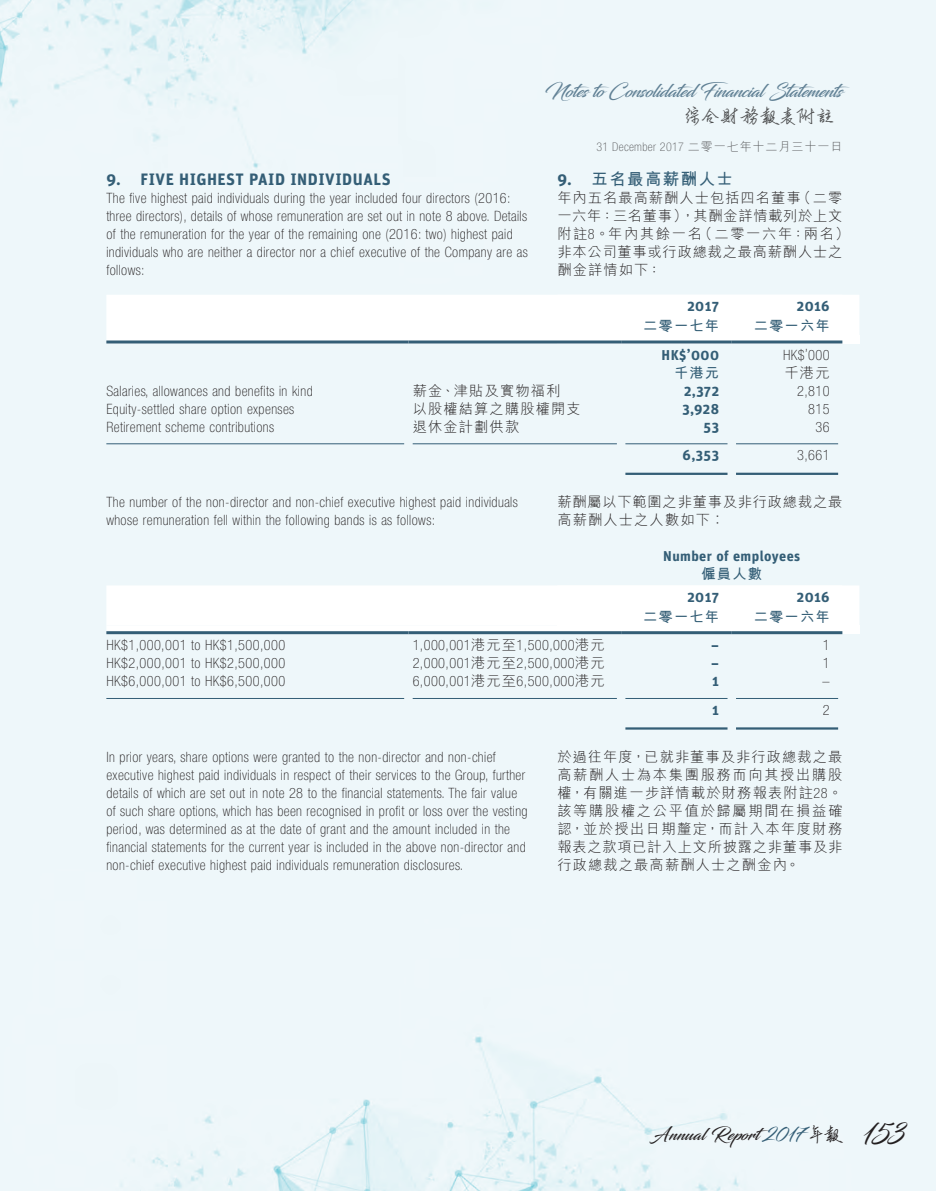
<style>
.page{position:relative;width:936px;height:1191px;background:#fff}
.page>*{position:absolute;margin:0;border:0;box-sizing:border-box;transform-origin:0 0}
.t1{font:500 21px "M Banquet PHK";letter-spacing:.05em;color:#4b4c4d}
.t2{font:18px "Blacksword";letter-spacing:-.02em;color:#618195}
.Heading_1{font:700 16.5px "Unit";letter-spacing:.035em;color:#345e76}
.t3{font:16.5px "Blacksword";letter-spacing:.015em;color:#231f20}
.C_Heading_1{font:700 16.5px "M Hei HK";letter-spacing:.085em;color:#345e76}
.Body_Text{font:100 condensed 14.25px/18px "Helvetica Neue LT Std";letter-spacing:.03em;color:#231f20}
.C_Body_Text{font:300 14.25px/18px "M Hei HK";letter-spacing:.055em;color:#231f20}
.Body_Text-2{font:700 14.25px "Unit";letter-spacing:.03em;color:#345e76}
.Body_Text-3{font:300 14.25px "M Hei HK";letter-spacing:.08em;color:#231f20}
.Body_Text-4{font:700 14.25px "M Hei HK";letter-spacing:.08em;color:#345e76}
.t4{font:100 condensed 12px "Helvetica Neue LT Std";letter-spacing:.03em;color:#57585a}
.s1{font-family:"M Hei HK";font-weight:300;font-stretch:normal}
.s2{font-family:"Unit"}
.s3{font-family:"Helvetica Neue LT Std";font-weight:100;font-stretch:condensed}
.s4{color:#345e76}
.s5{font-family:"M Banquet PHK";font-weight:500;font-size:20.25px}
.s6{font-size:24px}
</style>
<div class="page">
<hr style="left:106px;top:340px;width:302px;height:3px;background:#345e76">
<hr style="left:408px;top:340px;width:213px;height:3px;background:#345e76">
<hr style="left:621px;top:340px;width:110px;height:3px;background:#345e76">
<hr style="left:731px;top:340px;width:111px;height:3px;background:#345e76">
<hr style="left:106px;top:443px;width:298px;height:1px;background:#345e76">
<hr style="left:412px;top:443px;width:205px;height:1px;background:#345e76">
<hr style="left:625px;top:443px;width:102px;height:1px;background:#345e76">
<hr style="left:736px;top:443px;width:102px;height:1px;background:#345e76">
<hr style="left:625px;top:473px;width:102px;height:2px;background:#345e76">
<hr style="left:736px;top:473px;width:102px;height:2px;background:#345e76">
<hr style="left:106px;top:631px;width:302px;height:3px;background:#345e76">
<hr style="left:408px;top:631px;width:213px;height:3px;background:#345e76">
<hr style="left:621px;top:631px;width:110px;height:3px;background:#345e76">
<hr style="left:731px;top:631px;width:111px;height:3px;background:#345e76">
<hr style="left:106px;top:698px;width:298px;height:1px;background:#345e76">
<hr style="left:412px;top:698px;width:205px;height:1px;background:#345e76">
<hr style="left:625px;top:698px;width:102px;height:1px;background:#345e76">
<hr style="left:736px;top:698px;width:102px;height:1px;background:#345e76">
<hr style="left:625px;top:727px;width:102px;height:2px;background:#345e76">
<hr style="left:736px;top:727px;width:102px;height:2px;background:#345e76">
<p class="Heading_1" style="left:106px;top:169px;width:286px">9. FIVE HIGHEST PAID INDIVIDUALS</p>
<p class="Body_Text" style="left:106px;top:189px;width:423px">The five highest paid individuals during the year included four directors (2016: three directors), details of whose remuneration are set out in note 8 above. Details of the remuneration for the year of the remaining one (2016: two) highest paid individuals who are neither a director nor a chief executive of the Company are as follows:</p>
<p class="t2" style="left:545px;top:80px;width:306px">Notes to Consolidated Financial Statements</p>
<h1 class="t1" style="left:684px;top:103px;width:151px">綜合財務報表附註</h1>
<p class="t4" style="left:596px;top:140px;width:247px">31 December 2017 <span class="s1">二零一七年十二月三十一日</span></p>
<p class="C_Heading_1" style="left:557px;top:167px;width:177px"><span class="s2">9.</span> 五名最高薪酬人士</p>
<p class="C_Body_Text" style="left:557px;top:188px;width:294px">年內五名最高薪酬人士包括四名董事（二零一六年：三名董事），其酬金詳情載列於上文附註<span class="s3">8</span>。年內其餘一名（二零一六年：兩名）非本公司董事或行政總裁之最高薪酬人士之酬金詳情如下：</p>
<p class="Body_Text-2" style="left:687px;top:297px;width:33px">2017</p>
<p class="Body_Text-2" style="left:796px;top:297px;width:34px">2016</p>
<p class="Body_Text-4" style="left:643px;top:315px;width:77px">二零一七年</p>
<p class="Body_Text-4" style="left:753px;top:315px;width:77px">二零一六年</p>
<p class="Body_Text-2" style="left:661px;top:346px;width:59px">HK$’000</p>
<p class="Body_Text" style="left:783px;top:345px;width:48px">HK$’000</p>
<p class="Body_Text-4" style="left:674px;top:362px;width:46px">千港元</p>
<p class="Body_Text-3" style="left:784px;top:365px;width:47px">千港元</p>
<p class="Body_Text" style="left:106px;top:381px;width:208px">Salaries, allowances and benefits in kind</p>
<p class="Body_Text-3" style="left:412px;top:383px;width:149px">薪金、津貼及實物福利</p>
<p class="Body_Text-2" style="left:684px;top:382px;width:36px">2,372</p>
<p class="Body_Text" style="left:797px;top:381px;width:34px">2,810</p>
<p class="Body_Text" style="left:106px;top:399px;width:189px">Equity-settled share option expenses</p>
<p class="Body_Text-3" style="left:412px;top:401px;width:170px">以股權結算之購股權開支</p>
<p class="Body_Text-2" style="left:682px;top:400px;width:38px">3,928</p>
<p class="Body_Text" style="left:808px;top:399px;width:23px">815</p>
<p class="Body_Text" style="left:106px;top:417px;width:169px">Retirement scheme contributions</p>
<p class="Body_Text-3" style="left:412px;top:419px;width:108px">退休金計劃供款</p>
<p class="Body_Text-2" style="left:703px;top:418px;width:17px">53</p>
<p class="Body_Text" style="left:815px;top:417px;width:16px">36</p>
<p class="Body_Text-2" style="left:682px;top:446px;width:38px">6,353</p>
<p class="Body_Text" style="left:797px;top:446px;width:34px">3,661</p>
<p class="Body_Text" style="left:106px;top:493px;width:413px">The number of the non-director and non-chief executive highest paid individuals whose remuneration fell within the following bands is as follows:</p>
<p class="Body_Text-2" style="left:663px;top:547px;width:139px">Number of employees</p>
<p class="Body_Text-4" style="left:701px;top:564px;width:62px">僱員人數</p>
<p class="Body_Text-2" style="left:687px;top:588px;width:33px">2017</p>
<p class="Body_Text-2" style="left:796px;top:588px;width:34px">2016</p>
<p class="Body_Text-4" style="left:643px;top:606px;width:77px">二零一七年</p>
<p class="Body_Text-4" style="left:753px;top:606px;width:77px">二零一六年</p>
<p class="Body_Text" style="left:106px;top:636px;width:180px">HK$1,000,001 to HK$1,500,000</p>
<p class="Body_Text" style="left:412px;top:636px;width:193px">1,000,001<span class="s1">港元至</span>1,500,000<span class="s1">港元</span></p>
<p class="Body_Text-2" style="left:711px;top:636px;width:9px">–</p>
<p class="Body_Text" style="left:822px;top:636px;width:8px">1</p>
<p class="Body_Text" style="left:106px;top:654px;width:180px">HK$2,000,001 to HK$2,500,000</p>
<p class="Body_Text" style="left:412px;top:654px;width:193px">2,000,001<span class="s1">港元至</span>2,500,000<span class="s1">港元</span></p>
<p class="Body_Text-2" style="left:711px;top:654px;width:9px">–</p>
<p class="Body_Text" style="left:822px;top:654px;width:8px">1</p>
<p class="Body_Text" style="left:106px;top:672px;width:180px">HK$6,000,001 to HK$6,500,000</p>
<p class="Body_Text" style="left:412px;top:672px;width:193px">6,000,001<span class="s1">港元至</span>6,500,000<span class="s1">港元</span></p>
<p class="Body_Text-2" style="left:712px;top:672px;width:8px">1</p>
<p class="Body_Text" style="left:822px;top:672px;width:9px">–</p>
<p class="Body_Text-2" style="left:712px;top:701px;width:8px">1</p>
<p class="Body_Text" style="left:822px;top:701px;width:8px">2</p>
<p class="Body_Text" style="left:106px;top:748px;width:423px">In prior years, share options were granted to the non-director and non-chief executive highest paid individuals in respect of their services to the Group, further details of which are set out in note 28 to the financial statements. The fair value of such share options, which has been recognised in profit or loss over the vesting period, was determined as at the date of grant and the amount included in the financial statements for the current year is included in the above non-director and non-chief executive highest paid individuals remuneration disclosures.</p>
<p class="C_Body_Text" style="left:557px;top:493px;width:286px">薪酬屬以下範圍之非董事及非行政總裁之最高薪酬人士之人數如下︰</p>
<p class="C_Body_Text" style="left:557px;top:747px;width:286px;text-align:justify">於過往年度，已就非董事及非行政總裁之最高薪酬人士為本集團服務而向其授出購股權，有關進一步詳情載於財務報表附註<span class="s3">28</span>。該等購股權之公平值於歸屬期間在損益確認，並於授出日期釐定，而計入本年度財務報表之款項已計入上文所披露之非董事及非行政總裁之最高薪酬人士之酬金內。</p>
<p class="t3" style="left:652px;top:1125px;width:255px">Annual Report<span class="s4">2017</span> <span class="s5">年報</span> <span class="s6">153</span></p>
</div>
